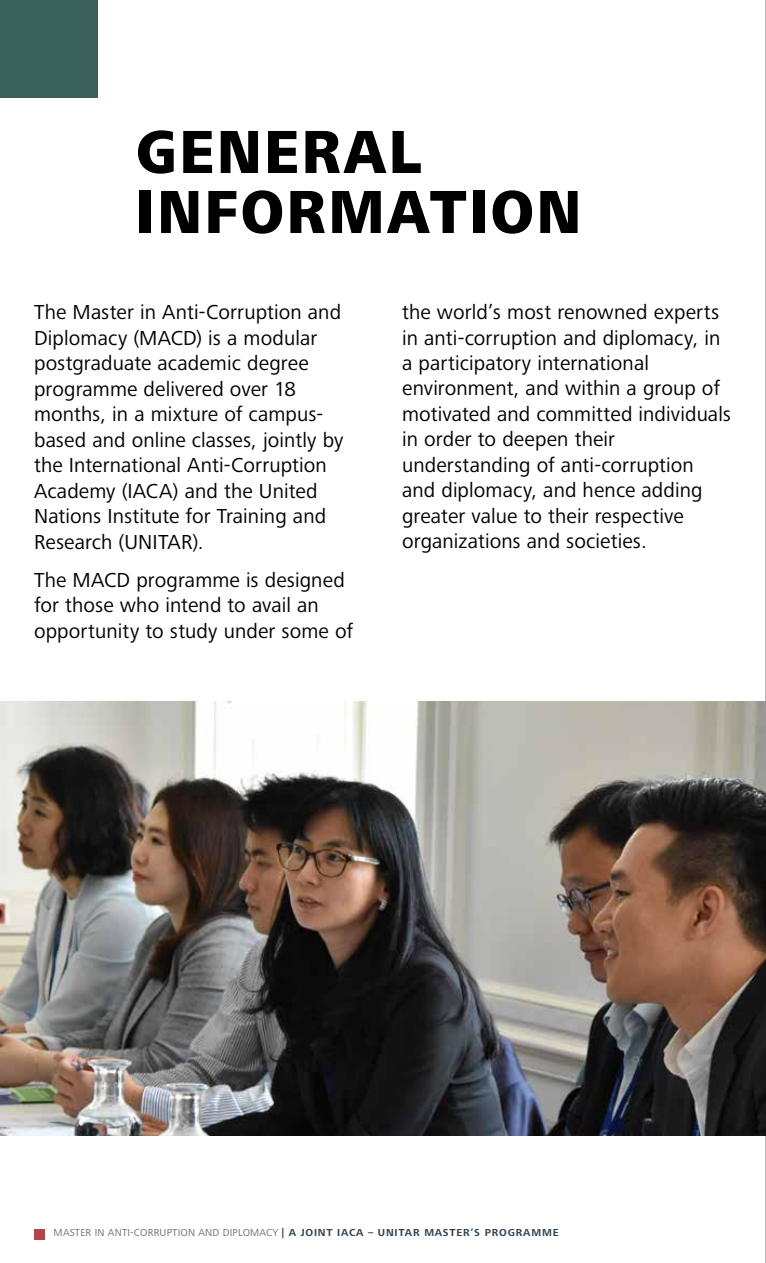
<style>
.page{position:relative;width:766px;height:1263px;background:#fff}
.page>*{position:absolute;margin:0;border:0;box-sizing:border-box;transform-origin:0 0}
.t1{font:800 63px/60px "Frutiger Next Pro";letter-spacing:.05em;color:#000;scale:.9 1}
.t2{font:21px/25.5px "Frutiger Next Pro";letter-spacing:.005em;color:#000}
.t3{font:10.5px "Frutiger Next Pro";letter-spacing:.02em;color:#717073}
.s1{font-weight:700;color:#334452}
</style>
<div class="page">
<div style="left:34px;top:1229px;width:10px;height:10px;background:#b4454c"></div>
<hr style="left:765px;top:0;width:1px;height:1263px;background:#9fa3a4">
<img style="left:0;top:702px;width:765px;height:433px">
<div style="left:0;top:0;width:98px;height:98px;background:#39615a"></div>
<h1 class="t1" style="left:136px;top:122px;width:496px">GENERAL<br>INFORMATION</h1>
<p class="t2" style="left:34px;top:299px;width:311px">The Master in Anti-Corruption and<br>Diplomacy (MACD) is a modular postgraduate academic degree programme delivered over 18 months, in a mixture of campus&shy;based and online classes, jointly by the International Anti-Corruption<br>Academy (IACA) and the United<br>Nations Institute for Training and<br>Research (UNITAR).</p>
<p class="t2" style="left:34px;top:567px;width:320px">The MACD programme is designed for those who intend to avail an opportunity to study under some of</p>
<p class="t2" style="left:402px;top:299px;width:330px">the world’s most renowned experts in anti-corruption and diplomacy, in a participatory international environment, and within a group of motivated and committed individuals in order to deepen their understanding of anti-corruption and diplomacy, and hence adding greater value to their respective organizations and societies.</p>
<p class="t3" style="left:54px;top:1226px;width:506px">MASTER IN ANTI-CORRUPTION AND DIPLOMACY <span class="s1">| A JOINT IACA – UNITAR MASTER’S PROGRAMME</span></p>
</div>
